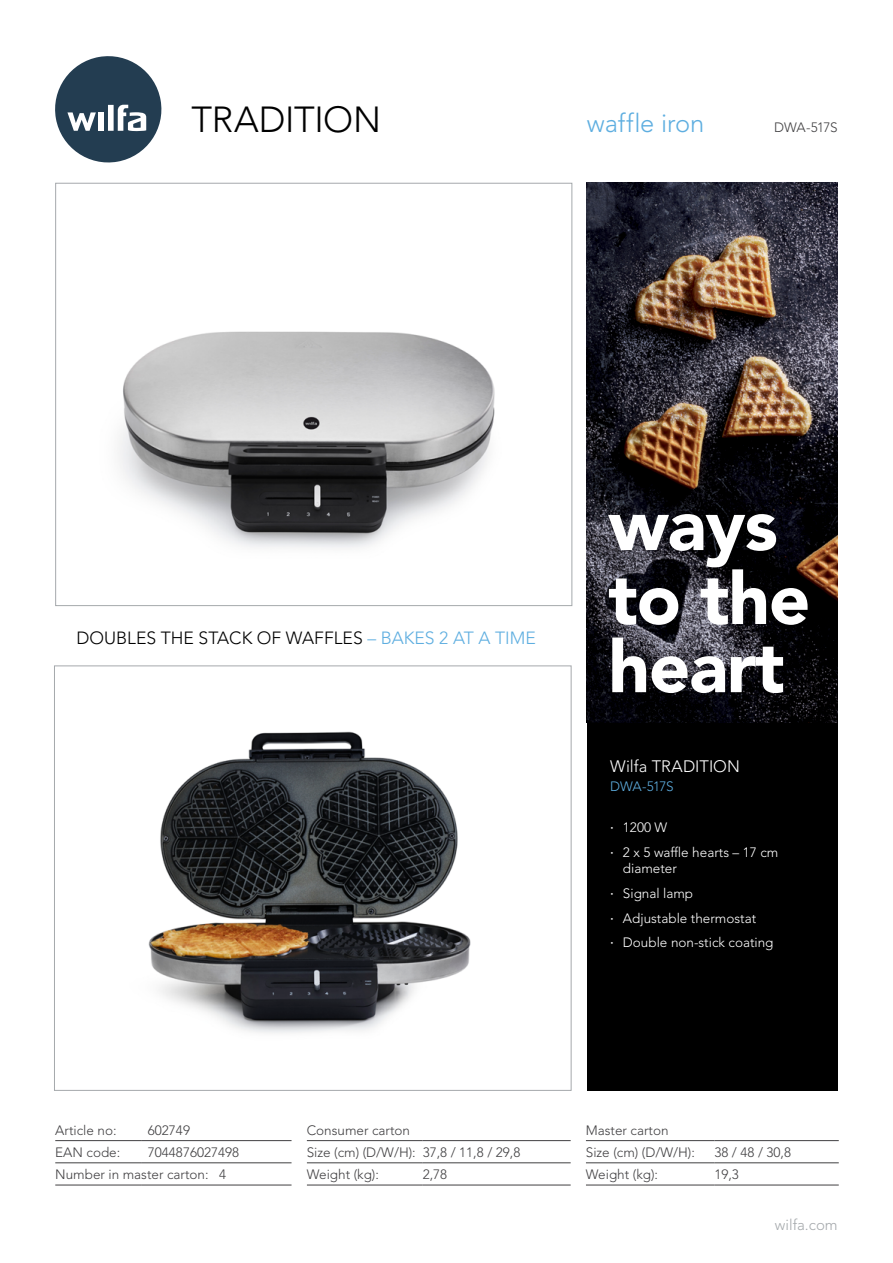
<style>
.page{position:relative;width:893px;height:1263px;background:#fff}
.page>*{position:absolute;margin:0;border:0;box-sizing:border-box;transform-origin:0 0}
.t1{font:300 36px "Avenir LT Std";letter-spacing:-.01em;color:#000}
.t2{font:300 25.5px "Avenir LT Std";letter-spacing:-.005em;color:#5eaee0}
.t3{font:300 17.55px "Avenir LT Std";color:#000}
.t4{font:300 16.5px "Avenir LT Std";color:#fff}
.t5{font:300 15px "Avenir LT Std";color:#a5a9ac}
.t6{font:300 13.5px "Avenir LT Pro";color:#414042}
.t7{font:300 13.5px/24.8px "Avenir LT Std";color:#fff}
.t8{font:300 13.5px "Avenir LT Std";letter-spacing:-.025em;color:#5eaee0}
.t9{font:300 13.5px "Avenir LT Std";letter-spacing:-.025em;color:#414042}
.s1{color:#5eaee0}
.s2{font-weight:500}
</style>
<div class="page">
<svg style="left:55px;top:56px;width:106px;height:106px"></svg>
<div style="left:587px;top:642px;width:251px;height:449px;background:#000"></div>
<hr style="left:55px;top:1140px;width:87px;height:1px;background:#414042">
<hr style="left:142px;top:1140px;width:150px;height:1px;background:#414042">
<hr style="left:307px;top:1140px;width:116px;height:1px;background:#414042">
<hr style="left:423px;top:1140px;width:148px;height:1px;background:#414042">
<hr style="left:586px;top:1140px;width:128px;height:1px;background:#414042">
<hr style="left:714px;top:1140px;width:125px;height:1px;background:#414042">
<hr style="left:55px;top:1162px;width:87px;height:1px;background:#414042">
<hr style="left:142px;top:1162px;width:150px;height:1px;background:#414042">
<hr style="left:307px;top:1162px;width:116px;height:1px;background:#414042">
<hr style="left:423px;top:1162px;width:148px;height:1px;background:#414042">
<hr style="left:586px;top:1162px;width:128px;height:1px;background:#414042">
<hr style="left:714px;top:1162px;width:125px;height:1px;background:#414042">
<hr style="left:55px;top:1185px;width:87px;height:1px;background:#414042">
<hr style="left:142px;top:1185px;width:150px;height:1px;background:#414042">
<hr style="left:307px;top:1185px;width:116px;height:1px;background:#414042">
<hr style="left:423px;top:1185px;width:148px;height:1px;background:#414042">
<hr style="left:586px;top:1185px;width:128px;height:1px;background:#414042">
<hr style="left:714px;top:1185px;width:125px;height:1px;background:#414042">
<img style="left:118px;top:331px;width:377px;height:217px">
<img style="left:148px;top:731px;width:323px;height:302px">
<img style="left:587px;top:183px;width:251px;height:540px">
<svg style="left:612px;top:637px;width:171px;height:56px;background:#88878c"></svg>
<svg style="left:608px;top:514px;width:200px;height:111px"></svg>
<h1 class="t1" style="left:191px;top:98px;width:191px">TRADITION</h1>
<h2 class="t2" style="left:587px;top:108px;width:119px">waffle iron</h2>
<p class="t9" style="left:774px;top:119px;width:65px">DWA-517S</p>
<p class="t3" style="left:77px;top:628px;width:461px">DOUBLES THE STACK OF WAFFLES <span class="s1">– BAKES 2 AT A TIME</span></p>
<p class="t4" style="left:610px;top:756px;width:131px">Wilfa TRADITION</p>
<p class="t8" style="left:610px;top:779px;width:65px">DWA-517S</p>
<p class="t7" style="left:610px;top:815px;width:170px"><span class="s2">·</span> 1200 W<br><span class="s2">·</span> 2 x 5 waffle hearts – 17 cm</p>
<p class="t7" style="left:610px;top:856px;width:165px;text-indent:13px">diameter<br><span class="s2">·</span> Signal lamp<br><span class="s2">·</span> Adjustable thermostat<br><span class="s2">·</span> Double non-stick coating</p>
<p class="t6" style="left:55px;top:1122px;width:63px">Article no:</p>
<p class="t6" style="left:148px;top:1122px;width:44px">602749</p>
<p class="t6" style="left:307px;top:1122px;width:105px">Consumer carton</p>
<p class="t6" style="left:586px;top:1122px;width:84px">Master carton</p>
<p class="t6" style="left:55px;top:1144px;width:67px">EAN code:</p>
<p class="t6" style="left:148px;top:1144px;width:93px">7044876027498</p>
<p class="t6" style="left:307px;top:1144px;width:215px">Size (cm) (D/W/H): 37,8 / 11,8 / 29,8</p>
<p class="t6" style="left:586px;top:1144px;width:111px">Size (cm) (D/W/H):</p>
<p class="t6" style="left:714px;top:1144px;width:78px">38 / 48 / 30,8</p>
<p class="t6" style="left:55px;top:1166px;width:172px">Number in master carton: 4</p>
<p class="t6" style="left:307px;top:1166px;width:74px">Weight (kg):</p>
<p class="t6" style="left:423px;top:1166px;width:26px">2,78</p>
<p class="t6" style="left:586px;top:1166px;width:74px">Weight (kg):</p>
<p class="t6" style="left:714px;top:1166px;width:26px">19,3</p>
<p class="t5" style="left:775px;top:1216px;width:64px">wilfa.com</p>
</div>
